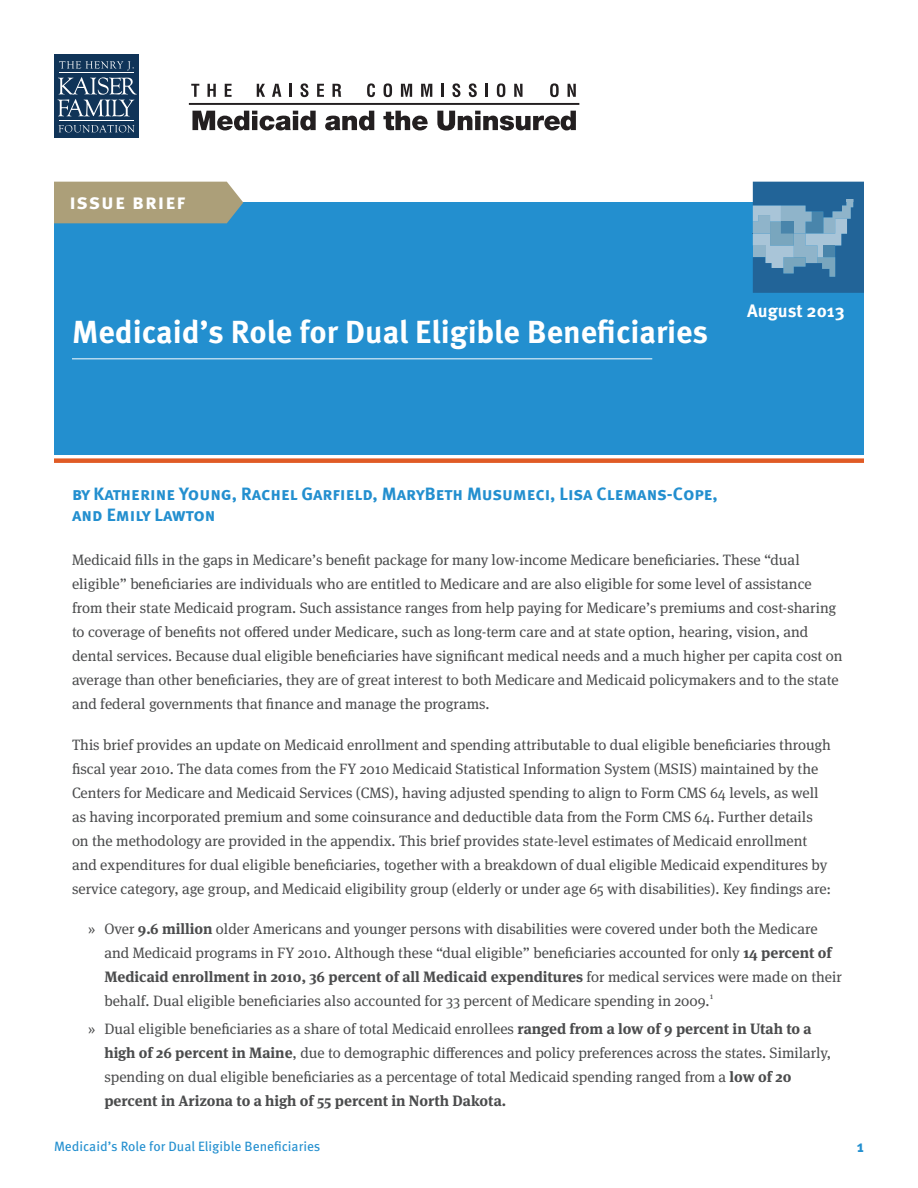
<style>
.page{position:relative;width:918px;height:1188px;background:#fff}
.page>*{position:absolute;margin:0;border:0;box-sizing:border-box;transform-origin:0 0}
._2_-_Section_Heading{font:700 31.95px "Meta Pro";color:#fff}
._1_-_Body{font:700 21px "Meta Pro";letter-spacing:.05em;color:#fff}
.D1___Table_Title{font:700 18px/21px "Meta Sc Offc Pro";color:#238fcf}
.t1{font:700 18px "Meta Pro";color:#fff}
.t2{font:700 16.5px "Meta Sc Offc Pro";color:#238fcf}
._1_-_Body-2{font:15px/24px "Meta Serif Pro";color:#4b4c4d}
.t3{font:13.5px "Meta Pro";color:#238fcf}
.s1{font-weight:700}
</style>
<div class="page">
<div style="left:54px;top:202px;width:810px;height:253px;background:#238fcf"></div>
<div style="left:54px;top:458px;width:810px;height:5px;background:#e05b25"></div>
<div style="left:54px;top:182px;width:189px;height:41px;background:#ac9f79"></div>
<hr style="left:72px;top:358px;width:580px;height:1px;background:#fff">
<div style="left:54px;top:54px;width:84px;height:83px;background:#103458"></div>
<svg style="left:59px;top:61px;width:75px;height:9px"></svg>
<svg style="left:58px;top:77px;width:79px;height:39px"></svg>
<svg style="left:59px;top:125px;width:75px;height:7px"></svg>
<hr style="left:59px;top:120px;width:74px;height:1px;background:#fff">
<hr style="left:59px;top:72px;width:74px;height:1px;background:#fff">
<svg style="left:191px;top:84px;width:8px;height:13px"></svg>
<svg style="left:207px;top:84px;width:9px;height:13px"></svg>
<svg style="left:225px;top:84px;width:7px;height:13px"></svg>
<svg style="left:257px;top:84px;width:8px;height:13px"></svg>
<svg style="left:272px;top:84px;width:9px;height:13px"></svg>
<svg style="left:289px;top:84px;width:3px;height:13px"></svg>
<svg style="left:301px;top:83px;width:8px;height:14px"></svg>
<svg style="left:317px;top:84px;width:7px;height:13px"></svg>
<svg style="left:333px;top:84px;width:8px;height:13px"></svg>
<svg style="left:367px;top:83px;width:8px;height:14px"></svg>
<svg style="left:384px;top:83px;width:8px;height:14px"></svg>
<svg style="left:401px;top:84px;width:11px;height:13px"></svg>
<svg style="left:421px;top:84px;width:11px;height:13px"></svg>
<svg style="left:441px;top:84px;width:3px;height:13px"></svg>
<svg style="left:452px;top:83px;width:8px;height:14px"></svg>
<svg style="left:469px;top:83px;width:8px;height:14px"></svg>
<svg style="left:485px;top:84px;width:3px;height:13px"></svg>
<svg style="left:497px;top:83px;width:8px;height:14px"></svg>
<svg style="left:514px;top:84px;width:9px;height:13px"></svg>
<svg style="left:550px;top:83px;width:9px;height:14px"></svg>
<svg style="left:568px;top:84px;width:8px;height:13px"></svg>
<svg style="left:192px;top:111px;width:124px;height:19px"></svg>
<svg style="left:325px;top:111px;width:49px;height:19px"></svg>
<svg style="left:383px;top:111px;width:45px;height:19px"></svg>
<svg style="left:437px;top:111px;width:139px;height:20px"></svg>
<hr style="left:189px;top:103px;width:390px;height:2px;background:#231f20">
<svg style="left:753px;top:182px;width:111px;height:111px;background:#4f85ad"></svg>
<div style="left:823px;top:245px;width:12px;height:12px;background:#4985ab"></div>
<p class="_1_-_Body" style="left:69px;top:185px;width:118px">issue brief</p>
<p class="_2_-_Section_Heading" style="left:72px;top:307px;width:638px">Medicaid’s Role for Dual Eligible Beneficiaries</p>
<p class="t1" style="left:747px;top:297px;width:99px">August 2013</p>
<p class="D1___Table_Title" style="left:72px;top:482px;width:647px">by Katherine Young, Rachel Garfield, MaryBeth Musumeci, Lisa Clemans-Cope, and Emily Lawton</p>
<p class="_1_-_Body-2" style="left:72px;top:548px;width:772px">Medicaid fills in the gaps in Medicare’s benefit package for many low-income Medicare beneficiaries. These “dual eligible” beneficiaries are individuals who are entitled to Medicare and are also eligible for some level of assistance from their state Medicaid program. Such assistance ranges from help paying for Medicare’s premiums and cost-sharing to coverage of benefits not offered under Medicare, such as long-term care and at state option, hearing, vision, and dental services. Because dual eligible beneficiaries have significant medical needs and a much higher per capita cost on average than other beneficiaries, they are of great interest to both Medicare and Medicaid policymakers and to the state and federal governments that finance and manage the programs.</p>
<p class="_1_-_Body-2" style="left:72px;top:732px;width:761px">This brief provides an update on Medicaid enrollment and spending attributable to dual eligible beneficiaries through fiscal year 2010. The data comes from the FY 2010 Medicaid Statistical Information System (MSIS) maintained by the Centers for Medicare and Medicaid Services (CMS), having adjusted spending to align to Form CMS 64 levels, as well as having incorporated premium and some coinsurance and deductible data from the Form CMS 64. Further details on the methodology are provided in the appendix. This brief provides state-level estimates of Medicaid enrollment and expenditures for dual eligible beneficiaries, together with a breakdown of dual eligible Medicaid expenditures by service category, age group, and Medicaid eligibility group (elderly or under age 65 with disabilities). Key findings are:</p>
<p class="_1_-_Body-2" style="left:104px;top:916px;width:739px;text-indent:-16px">» Over <span class="s1">9.6 million</span> older Americans and younger persons with disabilities were covered under both the Medicare and Medicaid programs in FY 2010. Although these “dual eligible” beneficiaries accounted for only <span class="s1">14 percent of Medicaid enrollment in 2010, 36 percent of all Medicaid expenditures</span> for medical services were made on their behalf. Dual eligible beneficiaries also accounted for 33 percent of Medicare spending in 2009.<sup>1</sup></p>
<p class="_1_-_Body-2" style="left:104px;top:1016px;width:728px;text-indent:-16px">» Dual eligible beneficiaries as a share of total Medicaid enrollees <span class="s1">ranged from a low of 9 percent in Utah to a high of 26 percent in Maine</span>, due to demographic differences and policy preferences across the states. Similarly, spending on dual eligible beneficiaries as a percentage of total Medicaid spending ranged from a <span class="s1">low of 20 percent in Arizona to a high of 55 percent in North Dakota.</span></p>
<p class="t3" style="left:54px;top:1136px;width:268px">Medicaid’s Role for Dual Eligible Beneficiaries</p>
<p class="t2" style="left:857px;top:1134px;width:9px">1</p>
</div>
